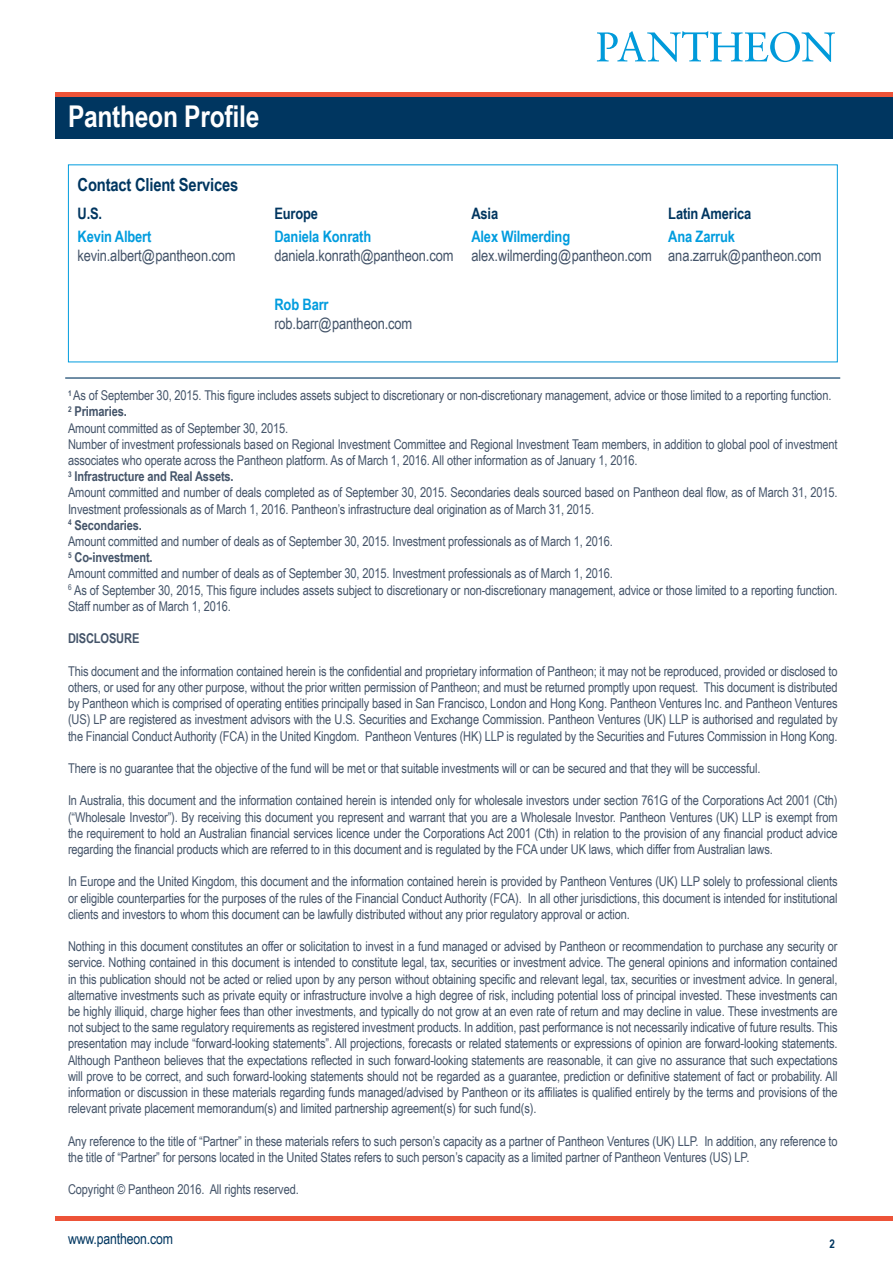
<style>
.page{position:relative;width:893px;height:1263px;background:#fff}
.page>*{position:absolute;margin:0;border:0;box-sizing:border-box;transform-origin:0 0}
.t1{font:700 30px "Arial Narrow";letter-spacing:-.01em;color:#fff}
.t2{font:700 18px "Arial Narrow";letter-spacing:-.01em;color:#003660}
.t3{font:15.75px "Arial Narrow";letter-spacing:-.01em;color:#445469}
.t4{font:700 15.75px "Arial Narrow";letter-spacing:-.01em;color:#009cde}
.t5{font:700 15.75px "Arial Narrow";letter-spacing:-.01em;color:#003660}
.t6{font:15px "Arial Narrow";letter-spacing:-.01em;color:#003660}
.t7{font:13.5px/16.2px "Arial Narrow";letter-spacing:-.01em;color:#445469;text-align:justify}
.t8{font:700 13.5px "Arial Narrow";letter-spacing:-.01em;color:#445469}
.t9{font:700 12px "Arial Narrow";color:#003660}
.s1{font-weight:700}
</style>
<div class="page">
<svg style="left:597px;top:31px;width:238px;height:31px"></svg>
<hr style="left:55px;top:1216px;width:838px;height:4px;background:#ed5338">
<div style="left:55px;top:97px;width:838px;height:42px;background:#003660"></div>
<hr style="left:55px;top:92px;width:838px;height:4px;background:#ed5338">
<hr style="left:65px;top:377px;width:775px;height:2px;background:#003660">
<h1 class="t1" style="left:68px;top:94px;width:193px">Pantheon Profile</h1>
<h2 class="t2" style="left:78px;top:171px;width:162px">Contact Client Services</h2>
<p class="t5" style="left:78px;top:201px;width:26px">U.S.</p>
<p class="t4" style="left:78px;top:225px;width:75px">Kevin Albert</p>
<p class="t3" style="left:78px;top:244px;width:160px">kevin.albert@pantheon.com</p>
<p class="t5" style="left:274px;top:201px;width:45px">Europe</p>
<p class="t4" style="left:274px;top:225px;width:98px">Daniela Konrath</p>
<p class="t3" style="left:274px;top:244px;width:181px">daniela.konrath@pantheon.com</p>
<p class="t4" style="left:274px;top:292px;width:56px">Rob Barr</p>
<p class="t3" style="left:274px;top:311px;width:139px">rob.barr@pantheon.com</p>
<p class="t5" style="left:471px;top:201px;width:28px">Asia</p>
<p class="t4" style="left:471px;top:225px;width:100px">Alex Wilmerding</p>
<p class="t3" style="left:471px;top:244px;width:182px">alex.wilmerding@pantheon.com</p>
<p class="t5" style="left:668px;top:201px;width:85px">Latin America</p>
<p class="t4" style="left:668px;top:225px;width:68px">Ana Zarruk</p>
<p class="t3" style="left:668px;top:244px;width:155px">ana.zarruk@pantheon.com</p>
<p class="t7" style="left:68px;top:387px;width:771px;text-align:left"><sup>1</sup> As of September 30, 2015. This figure includes assets subject to discretionary or non-discretionary management, advice or those limited to a reporting function.<br><sup>2</sup> <span class="s1">Primaries.<br></span>Amount committed as of September 30, 2015.<br>Number of investment professionals based on Regional Investment Committee and Regional Investment Team members, in addition to global pool of investment associates who operate across the Pantheon platform. As of March 1, 2016. All other information as of January 1, 2016.<br><sup>3</sup> <span class="s1">Infrastructure and Real Assets.<br></span>Amount committed and number of deals completed as of September 30, 2015. Secondaries deals sourced based on Pantheon deal flow, as of March 31, 2015.<br>Investment professionals as of March 1, 2016. Pantheon’s infrastructure deal origination as of March 31, 2015.<br><sup>4</sup> <span class="s1">Secondaries.<br></span>Amount committed and number of deals as of September 30, 2015. Investment professionals as of March 1, 2016.<br><sup>5</sup> <span class="s1">Co-investment.<br></span>Amount committed and number of deals as of September 30, 2015. Investment professionals as of March 1, 2016.<br><sup>6</sup> As of September 30, 2015, This figure includes assets subject to discretionary or non-discretionary management, advice or those limited to a reporting function.<br>Staff number as of March 1, 2016.</p>
<p class="t8" style="left:68px;top:628px;width:73px">DISCLOSURE</p>
<p class="t7" style="left:68px;top:662px;width:771px">This document and the information contained herein is the confidential and proprietary information of Pantheon; it may not be reproduced, provided or disclosed to others, or used for any other purpose, without the prior written permission of Pantheon; and must be returned promptly upon request. This document is distributed by Pantheon which is comprised of operating entities principally based in San Francisco, London and Hong Kong. Pantheon Ventures Inc. and Pantheon Ventures (US) LP are registered as investment advisors with the U.S. Securities and Exchange Commission. Pantheon Ventures (UK) LLP is authorised and regulated by the Financial Conduct Authority (FCA) in the United Kingdom. Pantheon Ventures (HK) LLP is regulated by the Securities and Futures Commission in Hong Kong.</p>
<p class="t7" style="left:68px;top:759px;width:694px">There is no guarantee that the objective of the fund will be met or that suitable investments will or can be secured and that they will be successful.</p>
<p class="t7" style="left:68px;top:792px;width:771px">In Australia, this document and the information contained herein is intended only for wholesale investors under section 761G of the Corporations Act 2001 (Cth) (“Wholesale Investor”). By receiving this document you represent and warrant that you are a Wholesale Investor. Pantheon Ventures (UK) LLP is exempt from the requirement to hold an Australian financial services licence under the Corporations Act 2001 (Cth) in relation to the provision of any financial product advice regarding the financial products which are referred to in this document and is regulated by the FCA under UK laws, which differ from Australian laws.</p>
<p class="t7" style="left:68px;top:873px;width:771px">In Europe and the United Kingdom, this document and the information contained herein is provided by Pantheon Ventures (UK) LLP solely to professional clients or eligible counterparties for the purposes of the rules of the Financial Conduct Authority (FCA). In all other jurisdictions, this document is intended for institutional clients and investors to whom this document can be lawfully distributed without any prior regulatory approval or action.</p>
<p class="t7" style="left:68px;top:938px;width:771px">Nothing in this document constitutes an offer or solicitation to invest in a fund managed or advised by Pantheon or recommendation to purchase any security or service. Nothing contained in this document is intended to constitute legal, tax, securities or investment advice. The general opinions and information contained in this publication should not be acted or relied upon by any person without obtaining specific and relevant legal, tax, securities or investment advice. In general, alternative investments such as private equity or infrastructure involve a high degree of risk, including potential loss of principal invested. These investments can be highly illiquid, charge higher fees than other investments, and typically do not grow at an even rate of return and may decline in value. These investments are not subject to the same regulatory requirements as registered investment products. In addition, past performance is not necessarily indicative of future results. This presentation may include “forward-looking statements”. All projections, forecasts or related statements or expressions of opinion are forward-looking statements.<br>Although Pantheon believes that the expectations reflected in such forward-looking statements are reasonable, it can give no assurance that such expectations will prove to be correct, and such forward-looking statements should not be regarded as a guarantee, prediction or definitive statement of fact or probability. All information or discussion in these materials regarding funds managed/advised by Pantheon or its affiliates is qualified entirely by the terms and provisions of the relevant private placement memorandum(s) and limited partnership agreement(s) for such fund(s).</p>
<p class="t7" style="left:68px;top:1132px;width:771px">Any reference to the title of “Partner” in these materials refers to such person’s capacity as a partner of Pantheon Ventures (UK) LLP. In addition, any reference to the title of “Partner” for persons located in the United States refers to such person’s capacity as a limited partner of Pantheon Ventures (US) LP.</p>
<p class="t7" style="left:68px;top:1181px;width:232px">Copyright © Pantheon 2016. All rights reserved.</p>
<p class="t6" style="left:68px;top:1228px;width:107px">www.pantheon.com</p>
<p class="t9" style="left:830px;top:1235px;width:7px">2</p>
</div>
